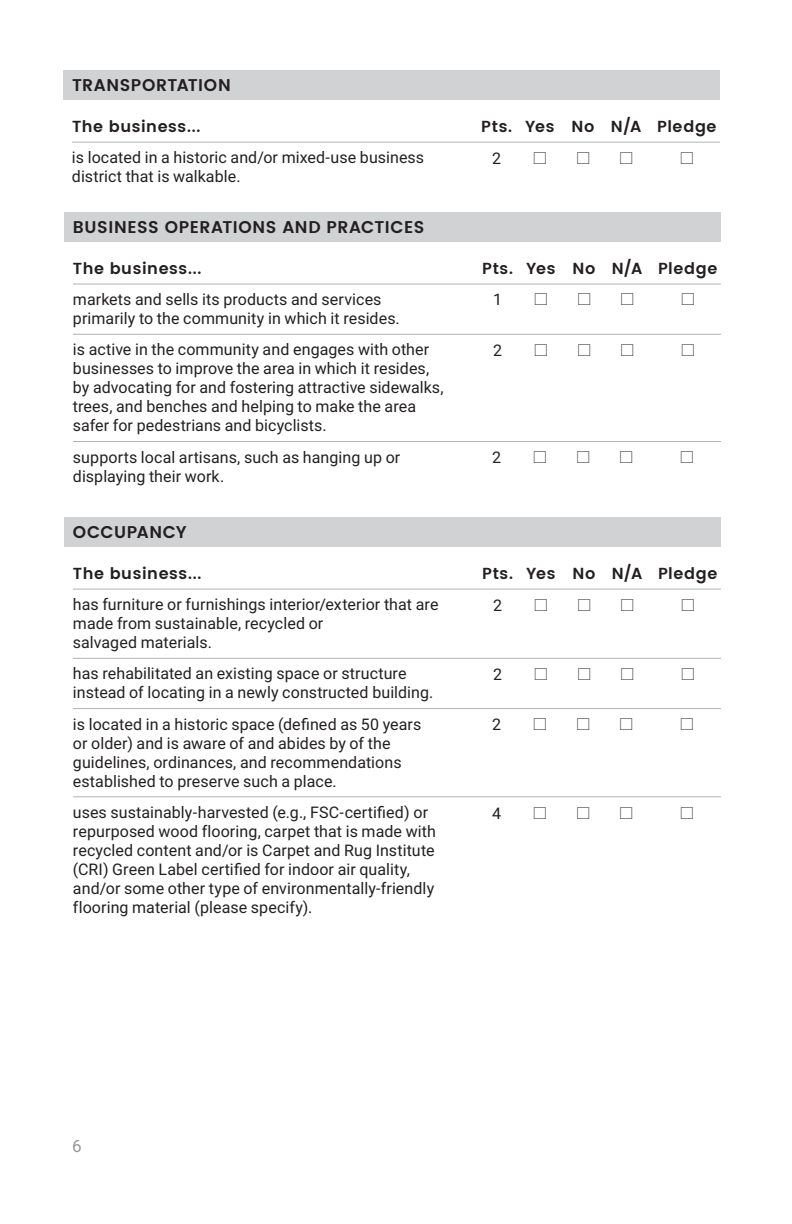
<style>
.page{position:relative;width:792px;height:1224px;background:#fff}
.page>*{position:absolute;margin:0;border:0;box-sizing:border-box;transform-origin:0 0}
.t1{font:600 17px "Poppins";letter-spacing:.035em;color:#231f20}
.t2{font:17px "Roboto";color:#939598}
.t3{font:16px/19px "Roboto";letter-spacing:.005em;color:#231f20}
.t4{font:600 16px "Poppins";letter-spacing:.04em;color:#231f20}
</style>
<div class="page">
<div style="left:64px;top:517px;width:657px;height:30px;background:#d1d2d4"></div>
<hr style="left:73px;top:589px;width:648px;height:1px;background:#b2b3b7">
<hr style="left:73px;top:658px;width:648px;height:1px;background:#b2b3b7">
<hr style="left:73px;top:708px;width:648px;height:1px;background:#b2b3b7">
<hr style="left:73px;top:796px;width:648px;height:1px;background:#b2b3b7">
<div style="left:64px;top:212px;width:657px;height:30px;background:#d1d2d4"></div>
<hr style="left:73px;top:284px;width:648px;height:1px;background:#b2b3b7">
<hr style="left:73px;top:334px;width:648px;height:1px;background:#b2b3b7">
<hr style="left:73px;top:441px;width:648px;height:1px;background:#b2b3b7">
<div style="left:63px;top:71px;width:657px;height:29px;background:#d1d2d4"></div>
<hr style="left:72px;top:142px;width:648px;height:1px;background:#b2b3b7">
<p class="t1" style="left:72px;top:72px;width:160px">TRANSPORTATION</p>
<p class="t4" style="left:72px;top:114px;width:130px">The business...</p>
<p class="t4" style="left:481px;top:114px;width:237px">Pts. Yes No N/A Pledge</p>
<p class="t3" style="left:72px;top:147px;width:354px">is located in a historic and/or mixed-use business district that is walkable.</p>
<p class="t3" style="left:492px;top:148px;width:10px">2</p>
<p class="t1" style="left:73px;top:214px;width:353px">BUSINESS OPERATIONS AND PRACTICES</p>
<p class="t4" style="left:73px;top:256px;width:130px">The business...</p>
<p class="t4" style="left:482px;top:256px;width:237px">Pts. Yes No N/A Pledge</p>
<p class="t3" style="left:73px;top:289px;width:328px">markets and sells its products and services primarily to the community in which it resides.</p>
<p class="t3" style="left:73px;top:340px;width:372px">is active in the community and engages with other businesses to improve the area in which it resides, by advocating for and fostering attractive sidewalks, trees, and benches and helping to make the area safer for pedestrians and bicyclists.</p>
<p class="t3" style="left:73px;top:447px;width:329px">supports local artisans, such as hanging up or displaying their work.</p>
<p class="t3" style="left:493px;top:290px;width:10px">1</p>
<p class="t3" style="left:493px;top:340px;width:10px">2</p>
<p class="t3" style="left:492px;top:448px;width:10px">2</p>
<p class="t1" style="left:73px;top:519px;width:115px">OCCUPANCY</p>
<p class="t4" style="left:73px;top:561px;width:130px">The business...</p>
<p class="t4" style="left:482px;top:561px;width:237px">Pts. Yes No N/A Pledge</p>
<p class="t3" style="left:73px;top:594px;width:367px">has furniture or furnishings interior/exterior that are made from sustainable, recycled or<br>salvaged materials.</p>
<p class="t3" style="left:73px;top:664px;width:362px">has rehabilitated an existing space or structure instead of locating in a newly constructed building.</p>
<p class="t3" style="left:73px;top:714px;width:350px">is located in a historic space (defined as 50 years or older) and is aware of and abides by of the guidelines, ordinances, and recommendations established to preserve such a place.</p>
<p class="t3" style="left:73px;top:802px;width:364px">uses sustainably-harvested (e.g., FSC-certified) or repurposed wood flooring, carpet that is made with recycled content and/or is Carpet and Rug Institute (CRI) Green Label certified for indoor air quality, and/or some other type of environmentally-friendly flooring material (please specify).</p>
<p class="t3" style="left:493px;top:595px;width:10px">2</p>
<p class="t3" style="left:493px;top:664px;width:10px">2</p>
<p class="t3" style="left:492px;top:714px;width:10px">2</p>
<p class="t3" style="left:492px;top:803px;width:10px">4</p>
<p class="t2" style="left:72px;top:1134px;width:11px">6</p>
</div>
